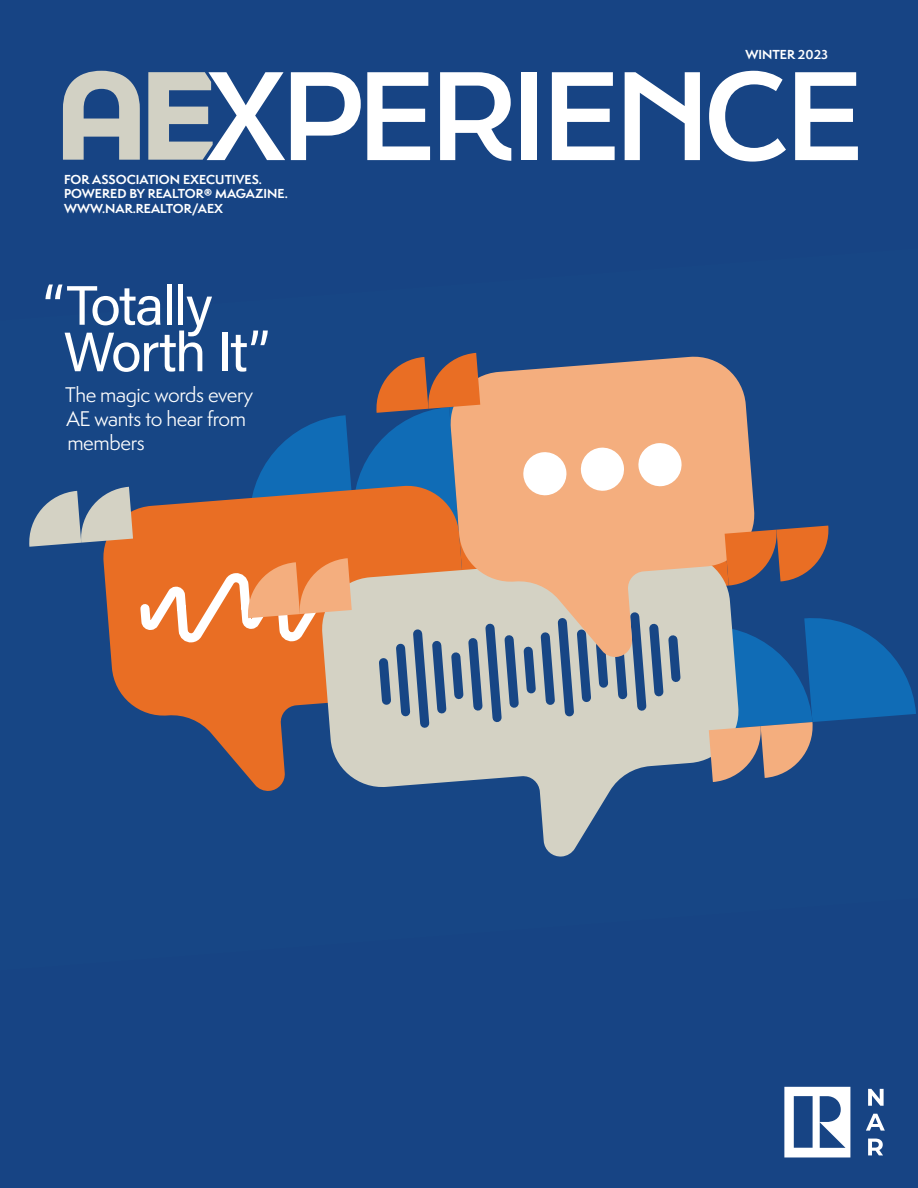
<style>
.page{position:relative;width:918px;height:1188px;background:#174484}
.page>*{position:absolute;margin:0;border:0;box-sizing:border-box;transform-origin:0 0}
.Cover_Headline{font:55.5px/46.5px "Acumin Variable Concept";letter-spacing:-.03em;color:#fff}
.Cover_Deck{font:19.5px/24px "Semplicita Pro";letter-spacing:-.02em;color:#fff}
.t1{font:700 12px/14.4px "Semplicita Pro";color:#fff}
</style>
<div class="page">
<svg style="left:360px;top:782px;width:257px;height:75px"></svg>
<svg style="left:29px;top:353px;width:887px;height:429px"></svg>
<svg style="left:784px;top:1087px;width:66px;height:70px"></svg>
<svg style="left:868px;top:1089px;width:16px;height:17px"></svg>
<svg style="left:866px;top:1114px;width:19px;height:17px"></svg>
<svg style="left:868px;top:1139px;width:15px;height:16px"></svg>
<svg style="left:63px;top:71px;width:77px;height:89px"></svg>
<div style="left:522px;top:72px;width:15px;height:88px;background:#fff"></div>
<svg style="left:552px;top:72px;width:63px;height:88px"></svg>
<svg style="left:709px;top:71px;width:77px;height:91px"></svg>
<svg style="left:625px;top:72px;width:75px;height:88px"></svg>
<svg style="left:795px;top:72px;width:63px;height:88px"></svg>
<svg style="left:440px;top:72px;width:71px;height:89px"></svg>
<svg style="left:148px;top:72px;width:137px;height:88px"></svg>
<svg style="left:291px;top:72px;width:70px;height:88px"></svg>
<svg style="left:367px;top:72px;width:63px;height:88px"></svg>
<p class="t1" style="left:64px;top:172px;width:225px">FOR ASSOCIATION EXECUTIVES.<br>POWERED BY REALTOR® MAGAZINE.</p>
<p class="t1" style="left:64px;top:201px;width:161px">WWW.NAR.REALTOR/AEX</p>
<p class="Cover_Headline" style="left:63px;top:280px;width:208px;text-indent:-20px">“Totally<br>Worth It”</p>
<p class="Cover_Deck" style="left:65px;top:382px;width:189px">The magic words every<br>AE wants to hear from members</p>
<p class="t1" style="left:745px;top:47px;width:84px">WINTER 2023</p>
</div>
